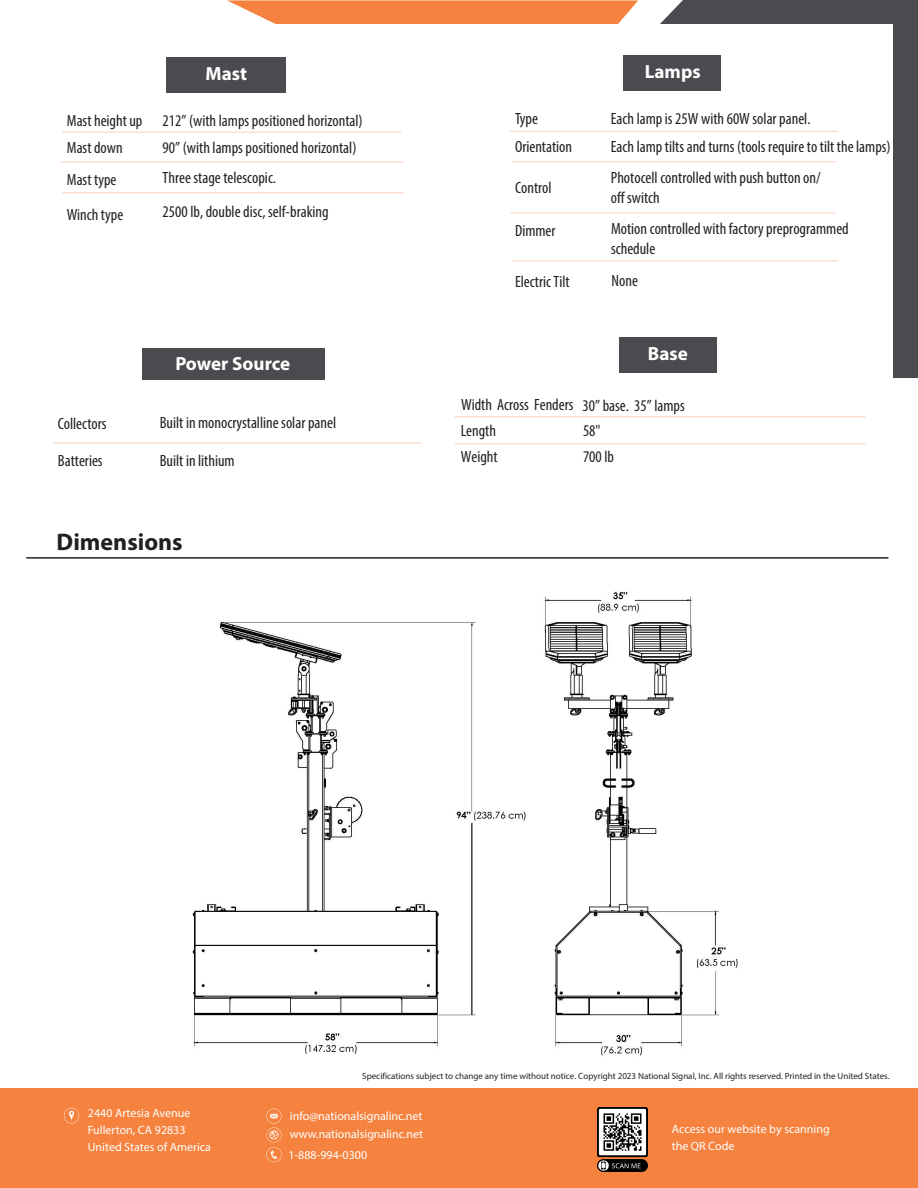
<style>
.page{position:relative;width:918px;height:1188px;background:#fff}
.page>*{position:absolute;margin:0;border:0;box-sizing:border-box;transform-origin:0 0}
._15_Bold_Left{font:700 24px "Myriad Pro";color:#231f20}
.t1{font:700 19.05px "Myriad Pro";color:#fff}
.t2{font:condensed 16.35px/19.6px "Myriad Pro";color:#231f20}
._8_12_Left{font:12px/17px "Myriad Pro";color:#fff}
._15_Reg_Left{font:12px "Myriad Pro";color:#fff}
.t3{font:9px "Myriad Pro";color:#231f20}
</style>
<div class="page">
<div style="left:0;top:1089px;width:918px;height:99px;background:#f5833f"></div>
<svg style="left:64px;top:1108px;width:15px;height:16px"></svg>
<svg style="left:266px;top:1109px;width:16px;height:53px"></svg>
<img style="left:598px;top:1107px;width:50px;height:65px">
<hr style="left:26px;top:557px;width:862px;height:2px;background:#231f20">
<div style="left:660px;top:0;width:258px;height:378px;background:#4a4b4f"></div>
<svg style="left:227px;top:0;width:411px;height:24px;fill:#f5833f"></svg>
<div style="left:23px;top:25px;width:870px;height:362px;background:#fff"></div>
<div style="left:143px;top:349px;width:182px;height:31px;background:#4a4b4f"></div>
<hr style="left:53px;top:442px;width:368px;height:2px;background:#f36e24">
<div style="left:167px;top:57px;width:119px;height:36px;background:#4a4b4f"></div>
<hr style="left:62px;top:131px;width:339px;height:2px;background:#f36e24">
<hr style="left:512px;top:161px;width:324px;height:1px;background:#f36e24">
<hr style="left:510px;top:212px;width:326px;height:2px;background:#f36e24">
<hr style="left:512px;top:260px;width:326px;height:2px;background:#f36e24">
<hr style="left:509px;top:131px;width:329px;height:1px;background:#f36e24">
<hr style="left:61px;top:161px;width:343px;height:2px;background:#f36e24">
<hr style="left:62px;top:192px;width:342px;height:1px;background:#f36e24">
<div style="left:620px;top:338px;width:97px;height:35px;background:#4a4b4f"></div>
<hr style="left:455px;top:416px;width:410px;height:1px;background:#f36e24">
<hr style="left:455px;top:443px;width:410px;height:1px;background:#f36e24">
<img style="left:192px;top:592px;width:546px;height:464px">
<div style="left:624px;top:55px;width:97px;height:36px;background:#4a4b4f"></div>
<p class="t1" style="left:205px;top:61px;width:43px">Mast</p>
<p class="t2" style="left:67px;top:110px;width:77px">Mast height up</p>
<p class="t2" style="left:163px;top:110px;width:202px">212” (with lamps positioned horizontal)</p>
<p class="t2" style="left:67px;top:138px;width:57px">Mast down</p>
<p class="t2" style="left:163px;top:138px;width:195px">90” (with lamps positioned horizontal)</p>
<p class="t2" style="left:67px;top:169px;width:51px">Mast type</p>
<p class="t2" style="left:163px;top:167px;width:115px">Three stage telescopic.</p>
<p class="t2" style="left:67px;top:204px;width:58px">Winch type</p>
<p class="t2" style="left:163px;top:202px;width:168px">2500 lb, double disc, self-braking</p>
<p class="t1" style="left:175px;top:351px;width:116px">Power Source</p>
<p class="t2" style="left:58px;top:413px;width:50px">Collectors</p>
<p class="t2" style="left:160px;top:412px;width:178px">Built in monocrystalline solar panel</p>
<p class="t2" style="left:58px;top:450px;width:46px">Batteries</p>
<p class="t2" style="left:160px;top:450px;width:76px">Built in lithium</p>
<p class="_15_Bold_Left" style="left:57px;top:527px;width:128px">Dimensions</p>
<p class="t1" style="left:645px;top:59px;width:57px">Lamps</p>
<p class="t2" style="left:515px;top:109px;width:25px">Type</p>
<p class="t2" style="left:611px;top:109px;width:201px">Each lamp is 25W with 60W solar panel.</p>
<p class="t2" style="left:515px;top:136px;width:59px">Orientation</p>
<p class="t2" style="left:611px;top:136px;width:281px">Each lamp tilts and turns (tools require to tilt the lamps)</p>
<p class="t2" style="left:515px;top:178px;width:38px">Control</p>
<p class="t2" style="left:611px;top:168px;width:211px">Photocell controlled with push button on/ off switch</p>
<p class="t2" style="left:515px;top:220px;width:42px">Dimmer</p>
<p class="t2" style="left:515px;top:272px;width:56px">Electric Tilt</p>
<p class="t2" style="left:612px;top:271px;width:28px">None</p>
<p class="t2" style="left:611px;top:219px;width:239px">Motion controlled with factory preprogrammed schedule</p>
<p class="t1" style="left:648px;top:341px;width:41px">Base</p>
<p class="t2" style="left:461px;top:394px;width:114px">Width Across Fenders</p>
<p class="t2" style="left:461px;top:421px;width:37px">Length</p>
<p class="t2" style="left:583px;top:421px;width:19px">58"</p>
<p class="t2" style="left:461px;top:447px;width:38px">Weight</p>
<p class="t2" style="left:583px;top:447px;width:33px">700 lb</p>
<p class="t2" style="left:583px;top:395px;width:104px">30” base. 35” lamps</p>
<p class="_8_12_Left" style="left:88px;top:1105px;width:104px">2440 Artesia Avenue</p>
<p class="_8_12_Left" style="left:88px;top:1122px;width:99px">Fullerton, CA 92833</p>
<p class="_8_12_Left" style="left:88px;top:1139px;width:125px">United States of America</p>
<p class="t3" style="left:362px;top:1071px;width:529px">Specifications subject to change any time without notice. Copyright 2023 National Signal, Inc. All rights reserved. Printed in the United States.</p>
<p class="_8_12_Left" style="left:290px;top:1108px;width:134px">info@nationalsignalinc.net</p>
<p class="_8_12_Left" style="left:290px;top:1125px;width:135px">www.nationalsignalinc.net</p>
<p class="_8_12_Left" style="left:672px;top:1120px;width:160px">Access our website by scanning the QR Code</p>
<p class="_15_Reg_Left" style="left:288px;top:1148px;width:80px">1-888-994-0300</p>
</div>
